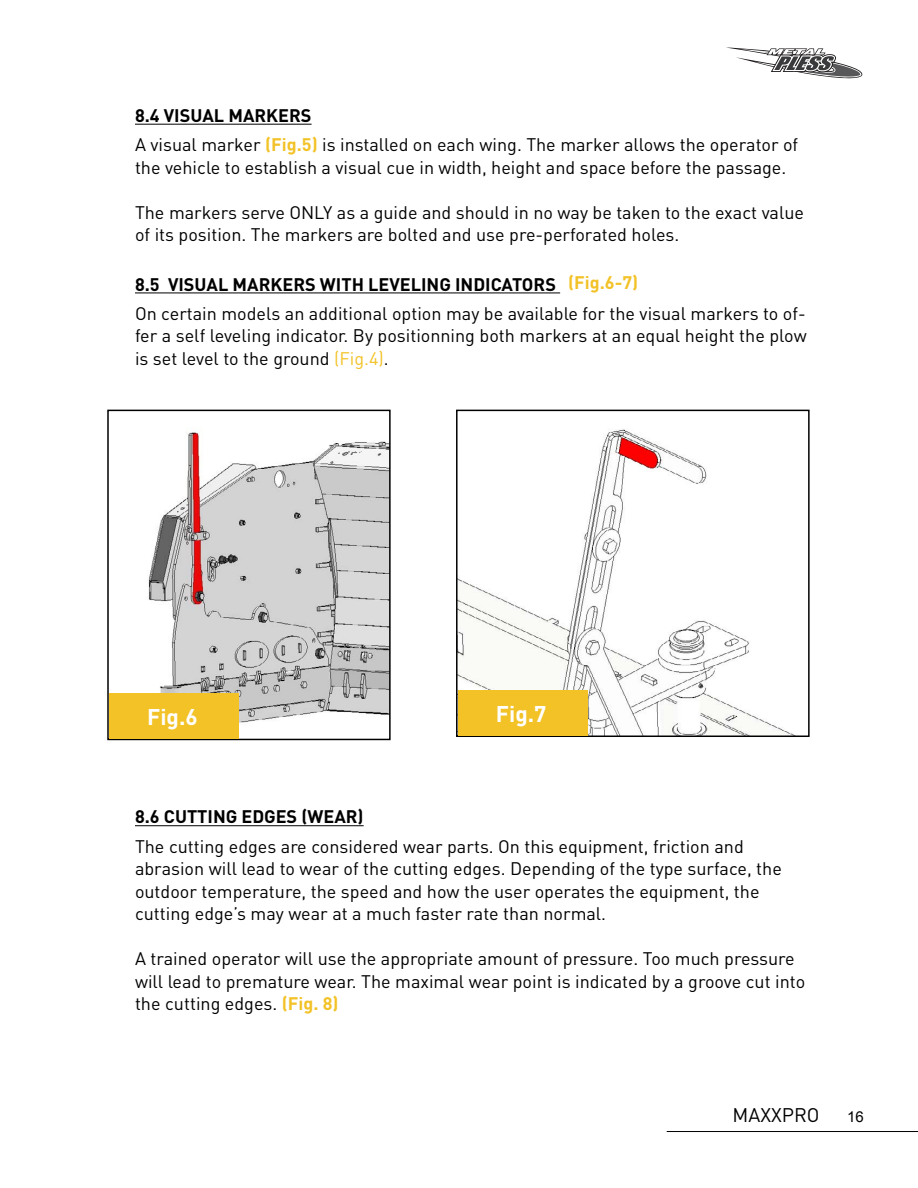
<style>
.page{position:relative;width:918px;height:1188px;background:#fff}
.page>*{position:absolute;margin:0;border:0;box-sizing:border-box;transform-origin:0 0}
.t1{font:700 22.5px "DINOT";color:#fff}
.t2{font:19.5px "DINOT";color:#000}
.t3{font:18px/22.5px "DINOT";color:#000}
.t4{font:700 18px "DINOT";color:#000}
.t5{font:700 18px "DINOT";color:#f2c227}
.t6{font:15px "Arial";color:#000}
.s1{font-weight:700}
.s2{font-weight:700;color:#f2c227}
.s3{color:#f2c227}
</style>
<div class="page">
<hr style="left:667px;top:1131px;width:251px;height:1px;background:#000">
<svg style="left:729px;top:48px;width:133px;height:31px"></svg>
<img style="left:148px;top:432px;width:240px;height:291px">
<div style="left:107px;top:410px;width:284px;height:330px;border:2px solid #000"></div>
<img style="left:459px;top:429px;width:334px;height:305px">
<div style="left:456px;top:410px;width:354px;height:327px;border:2px solid #000"></div>
<hr style="left:135px;top:124px;width:177px;height:1px;background:#000">
<hr style="left:135px;top:293px;width:425px;height:1px;background:#000">
<hr style="left:135px;top:825px;width:229px;height:1px;background:#000">
<div style="left:109px;top:693px;width:130px;height:46px;background:#f2c227"></div>
<div style="left:458px;top:690px;width:130px;height:46px;background:#f2c227"></div>
<p class="t3" style="left:135px;top:100px;width:665px;line-height:29.2px"><span class="s1">8.4 VISUAL MARKERS<br></span>A visual marker <span class="s2">(Fig.5)</span> is installed on each wing. The marker allows the operator of</p>
<p class="t3" style="left:135px;top:155px;width:653px">the vehicle to establish a visual cue in width, height and space before the passage.</p>
<p class="t3" style="left:135px;top:200px;width:671px">The markers serve ONLY as a guide and should in no way be taken to the exact value of its position. The markers are bolted and use pre-perforated holes.</p>
<p class="t4" style="left:135px;top:272px;width:422px">8.5 VISUAL MARKERS WITH LEVELING INDICATORS</p>
<p class="t3" style="left:135px;top:302px;width:673px;text-align:justify">On certain models an additional option may be available for the visual markers to of&shy;fer a self leveling indicator. By positionning both markers at an equal height the plow is set level to the ground <span class="s3">(Fig.4)</span>.</p>
<p class="t5" style="left:568px;top:271px;width:72px">(Fig.6-7)</p>
<p class="t1" style="left:147px;top:702px;width:52px">Fig.6</p>
<p class="t1" style="left:496px;top:699px;width:52px">Fig.7</p>
<p class="t4" style="left:135px;top:805px;width:230px">8.6 CUTTING EDGES (WEAR)</p>
<p class="t3" style="left:135px;top:834px;width:648px">The cutting edges are considered wear parts. On this equipment, friction and abrasion will lead to wear of the cutting edges. Depending of the type surface, the outdoor temperature, the speed and how the user operates the equipment, the cutting edge’s may wear at a much faster rate than normal.</p>
<p class="t3" style="left:135px;top:947px;width:672px">A trained operator will use the appropriate amount of pressure. Too much pressure will lead to premature wear. The maximal wear point is indicated by a groove cut into the cutting edges. <span class="s2">(Fig. 8)</span></p>
<p class="t2" style="left:733px;top:1103px;width:89px">MAXXPRO</p>
<p class="t6" style="left:847px;top:1107px;width:18px">16</p>
</div>
